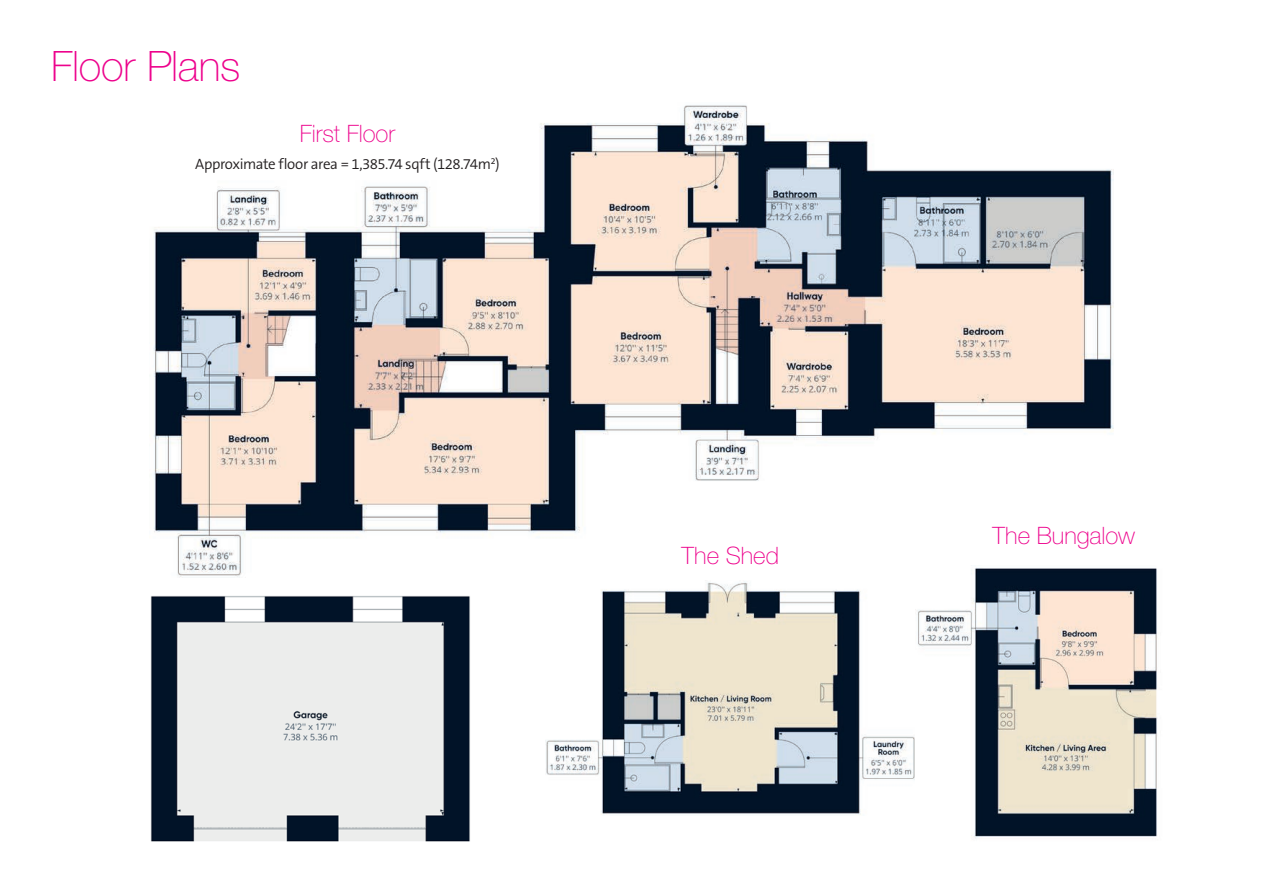
<style>
.page{position:relative;width:1263px;height:893px;background:#fff}
.page>*{position:absolute;margin:0;border:0;box-sizing:border-box;transform-origin:0 0}
.t1{font:100 42px "Helvetica Neue LT Std";letter-spacing:-.01em;color:#ed028c}
.t2{font:100 24px "Helvetica Neue LT Std";color:#ed028c}
.t3{font:300 15px "The Sans B4";letter-spacing:-.025em;color:#231f20}
</style>
<div class="page">
<hr style="left:1262px;top:0;width:1px;height:893px;background:#b8c0c7">
<img style="left:153px;top:105px;width:960px;height:473px">
<img style="left:150px;top:596px;width:320px;height:246px">
<img style="left:545px;top:581px;width:370px;height:234px">
<img style="left:915px;top:565px;width:242px;height:274px">
<h1 class="t1" style="left:51px;top:42px;width:191px">Floor Plans</h1>
<h2 class="t2" style="left:300px;top:120px;width:97px">First Floor</h2>
<p class="t3" style="left:195px;top:156px;width:306px">Approximate floor area = 1,385.74 sqft (128.74m<sup>2</sup>)</p>
<h2 class="t2" style="left:681px;top:542px;width:99px">The Shed</h2>
<h2 class="t2" style="left:992px;top:522px;width:144px">The Bungalow</h2>
</div>
